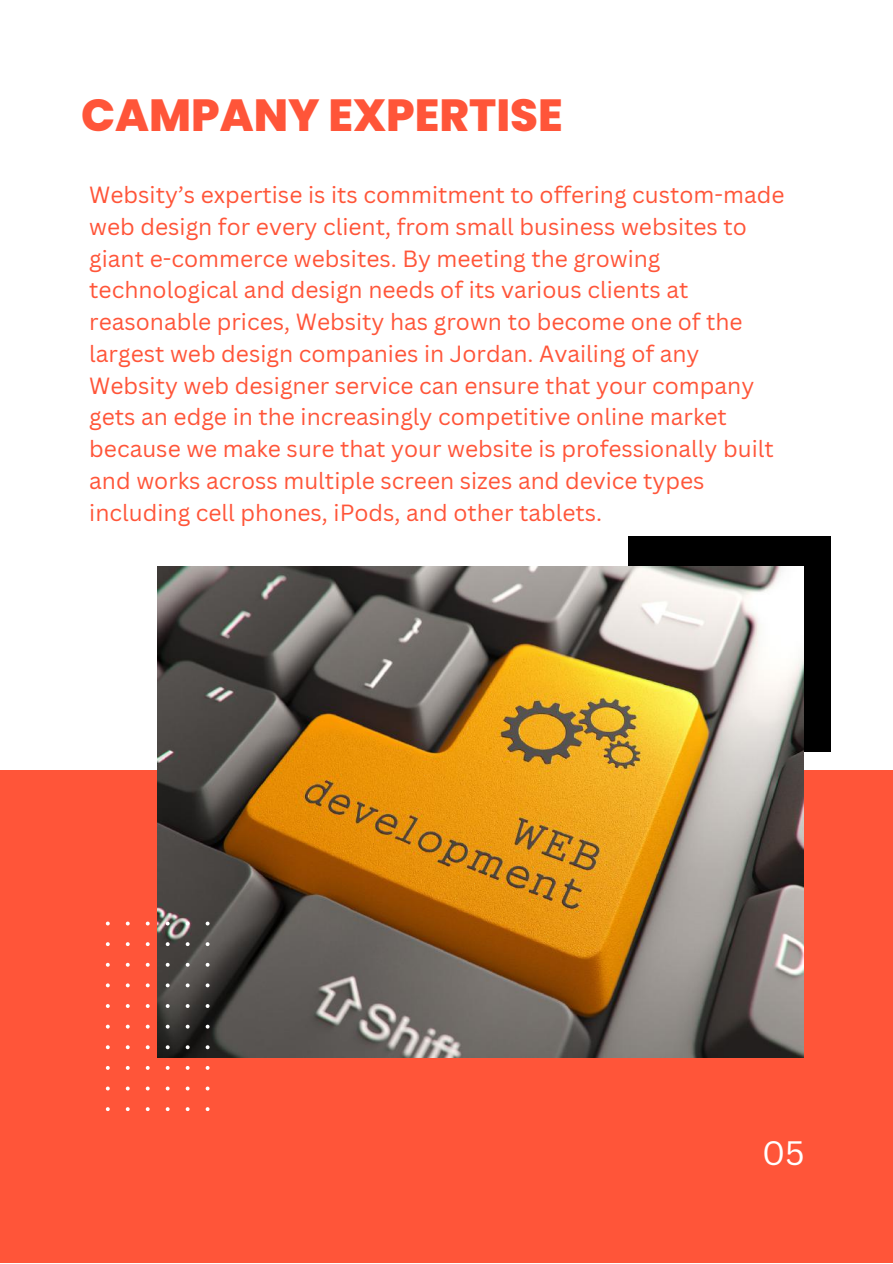
<style>
.page{position:relative;width:893px;height:1264px;background:#fff}
.page>*{position:absolute;margin:0;border:0;box-sizing:border-box;transform-origin:0 0}
.t1{font:800 45px "Poppins";color:#ff5539}
.t2{font:33px "Canva Sans";color:#fff}
.t3{font:22.8px/31.8px "Canva Sans";color:#ff5539}
</style>
<div class="page">
<div style="left:0;top:770px;width:892px;height:492px;background:#ff5539"></div>
<div style="left:628px;top:536px;width:203px;height:216px;background:#000"></div>
<img style="left:158px;top:566px;width:645px;height:491px">
<svg style="left:106px;top:921px;width:103px;height:190px"></svg>
<h1 class="t1" style="left:81px;top:84px;width:483px">CAMPANY EXPERTISE</h1>
<p class="t3" style="left:89px;top:178px;width:696px">Websity’s expertise is its commitment to offering custom-made web design for every client, from small business websites to giant e-commerce websites. By meeting the growing technological and design needs of its various clients at reasonable prices, Websity has grown to become one of the largest web design companies in Jordan. Availing of any Websity web designer service can ensure that your company gets an edge in the increasingly competitive online market because we make sure that your website is professionally built and works across multiple screen sizes and device types including cell phones, iPods, and other tablets.</p>
<h2 class="t2" style="left:762px;top:1129px;width:44px">05</h2>
</div>
